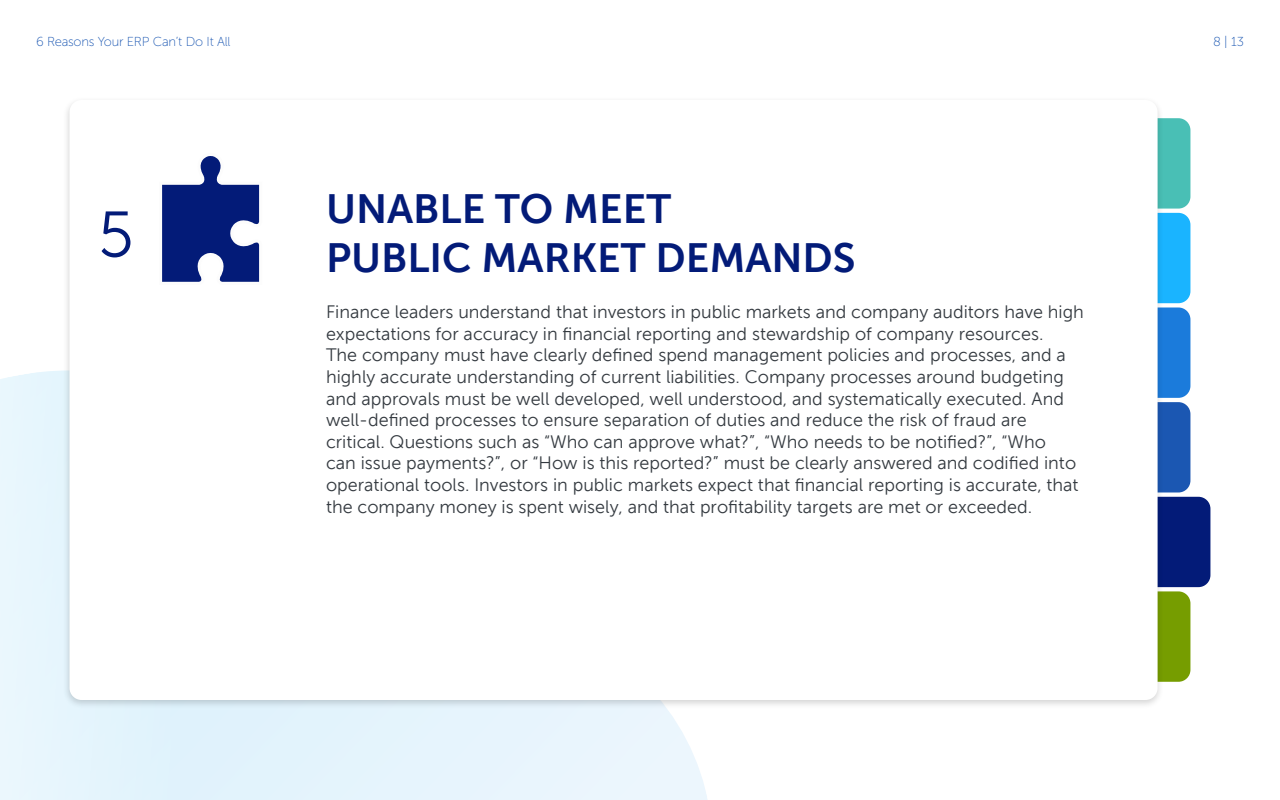
<style>
.page{position:relative;width:1280px;height:800px;background:#fff}
.page>*{position:absolute;margin:0;border:0;box-sizing:border-box;transform-origin:0 0}
.t1{font:64.3px "Museo Sans 300";color:#031b78}
.t2{font:41px/49.2px "Museo Sans 700";color:#031b78}
.t3{font:18px/21.6px "Museo Sans 300";color:#343a40}
.t4{font:13px "Museo Sans 100";letter-spacing:-.02em;color:#1b57b2}
</style>
<div class="page">
<div style="left:0;top:370px;width:708px;height:430px;background:#e7f5fd"></div>
<div style="left:1105px;top:497px;width:105px;height:90px;background:#031b78;border-radius:12px"></div>
<div style="left:1085px;top:591px;width:105px;height:91px;background:#769d00;border-radius:12px"></div>
<div style="left:1085px;top:308px;width:105px;height:90px;background:#1b7bdb;border-radius:12px"></div>
<div style="left:1085px;top:402px;width:105px;height:90px;background:#1b57b2;border-radius:12px"></div>
<div style="left:1085px;top:118px;width:105px;height:91px;background:#49bfb5;border-radius:12px"></div>
<div style="left:1085px;top:213px;width:105px;height:90px;background:#1ab4ff;border-radius:12px"></div>
<div style="left:63px;top:96px;width:1101px;height:614px;background:#000;opacity:.17"></div>
<div style="left:70px;top:100px;width:1088px;height:600px;background:#fff;border-radius:12px"></div>
<svg style="left:162px;top:156px;width:98px;height:126px"></svg>
<p class="t4" style="left:36px;top:34px;width:196px">6 Reasons Your ERP Can’t Do It All</p>
<p class="t4" style="left:1213px;top:34px;width:32px">8 | 13</p>
<h1 class="t1" style="left:98px;top:200px;width:37px">5</h1>
<h2 class="t2" style="left:326px;top:184px;width:531px">UNABLE TO MEET<br>PUBLIC MARKET DEMANDS</h2>
<p class="t3" style="left:326px;top:301px;width:759px">Finance leaders understand that investors in public markets and company auditors have high expectations for accuracy in financial reporting and stewardship of company resources.<br>The company must have clearly defined spend management policies and processes, and a highly accurate understanding of current liabilities. Company processes around budgeting and approvals must be well developed, well understood, and systematically executed. And well-defined processes to ensure separation of duties and reduce the risk of fraud are critical. Questions such as “Who can approve what?”, “Who needs to be notified?”, “Who<br>can issue payments?”, or “How is this reported?” must be clearly answered and codified into operational tools. Investors in public markets expect that financial reporting is accurate, that the company money is spent wisely, and that profitability targets are met or exceeded.</p>
</div>
